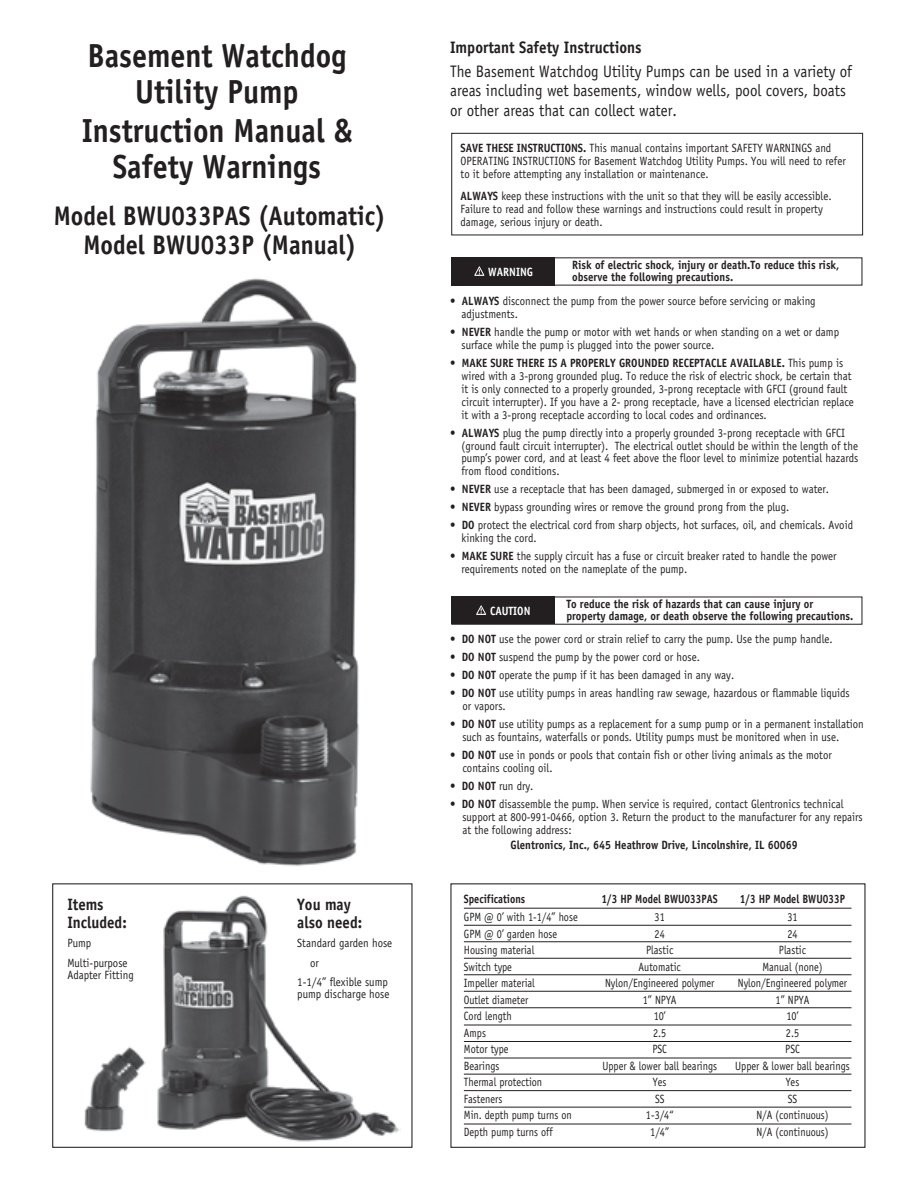
<style>
.page{position:relative;width:918px;height:1188px;background:#fff}
.page>*{position:absolute;margin:0;border:0;box-sizing:border-box;transform-origin:0 0}
.t1{font:700 33.45px/36px "Officina Sans";color:#231f20;text-align:center;scale:.9 1}
.t2{font:700 27px/29.1px "Officina Sans";color:#231f20;text-align:center;scale:.9 1}
.t3{font:16.65px/19.5px "Officina Sans";color:#231f20;scale:.9 1}
.t4{font:700 16.65px "Officina Sans";color:#231f20;scale:.9 1}
.t5{font:700 16.5px/17.9px "Officina Sans";color:#231f20;scale:.9 1}
.t6{font:12px/12.9px "Officina Sans";color:#231f20;scale:.9 1}
.t7{font:12px/16.5px "Officina Sans";color:#231f20;text-align:center;scale:.85 1}
.t8{font:700 12px/12px "Officina Sans";color:#231f20;scale:.9 1}
.t9{font:700 12px "Officina Sans";color:#231f20;scale:.85 1}
.t10{font:700 12px "Officina Sans";color:#fff;scale:.9 1}
.s1{font-weight:700}
</style>
<div class="page">
<img style="left:84px;top:895px;width:317px;height:247px">
<div style="left:52px;top:883px;width:361px;height:265px;border:1px solid #231f20"></div>
<div style="left:452px;top:597px;width:103px;height:27px;background:#231f20"></div>
<div style="left:451px;top:597px;width:411px;height:28px;border:1px solid #231f20"></div>
<div style="left:452px;top:257px;width:103px;height:28px;background:#231f20"></div>
<div style="left:452px;top:257px;width:410px;height:28px;border:1px solid #231f20"></div>
<div style="left:451px;top:133px;width:412px;height:102px;border:1px solid #231f20"></div>
<svg style="left:476px;top:605px;width:10px;height:10px"></svg>
<svg style="left:474px;top:266px;width:10px;height:10px"></svg>
<div style="left:450px;top:883px;width:416px;height:265px;border:1px solid #231f20"></div>
<hr style="left:464px;top:908px;width:388px;height:1px;background:#231f20">
<hr style="left:464px;top:925px;width:388px;height:1px;background:#231f20">
<hr style="left:464px;top:941px;width:388px;height:1px;background:#231f20">
<hr style="left:464px;top:958px;width:388px;height:1px;background:#231f20">
<hr style="left:464px;top:974px;width:388px;height:1px;background:#231f20">
<hr style="left:464px;top:991px;width:388px;height:1px;background:#231f20">
<hr style="left:464px;top:1007px;width:388px;height:1px;background:#231f20">
<hr style="left:464px;top:1041px;width:388px;height:1px;background:#231f20">
<hr style="left:464px;top:1025px;width:388px;height:1px;background:#231f20">
<hr style="left:464px;top:1074px;width:388px;height:1px;background:#231f20">
<hr style="left:464px;top:1058px;width:388px;height:1px;background:#231f20">
<hr style="left:464px;top:1090px;width:388px;height:1px;background:#231f20">
<hr style="left:464px;top:1107px;width:388px;height:1px;background:#231f20">
<hr style="left:464px;top:1124px;width:388px;height:1px;background:#231f20">
<img style="left:90px;top:278px;width:269px;height:588px">
<h1 class="t1" style="left:88px;top:37px;width:289px">Basement Watchdog<br>Utility Pump</h1>
<h1 class="t1" style="left:82px;top:113px;width:302px">Instruction Manual &amp;<br>Safety Warnings</h1>
<h2 class="t2" style="left:54px;top:201px;width:371px">Model BWU033PAS (Automatic)<br>Model BWU033P (Manual)</h2>
<h3 class="t4" style="left:450px;top:37px;width:214px">Important Safety Instructions</h3>
<h3 class="t3" style="left:450px;top:61px;width:448px">The Basement Watchdog Utility Pumps can be used in a variety of areas including wet basements, window wells, pool covers, boats or other areas that can collect water.</h3>
<p class="t6" style="left:461px;top:142px;width:430px"><span class="s1">SAVE THESE INSTRUCTIONS.</span> This manual contains important SAFETY WARNINGS and<br>OPERATING INSTRUCTIONS for Basement Watchdog Utility Pumps. You will need to refer to it before attempting any installation or maintenance.</p>
<p class="t6" style="left:461px;top:189px;width:414px"><span class="s1">ALWAYS</span> keep these instructions with the unit so that they will be easily accessible.<br>Failure to read and follow these warnings and instructions could result in property damage, serious injury or death.</p>
<p class="t10" style="left:488px;top:264px;width:51px">WARNING</p>
<p class="t8" style="left:572px;top:258px;width:298px">Risk of electric shock, injury or death.To reduce this risk, observe the following precautions.</p>
<p class="t6" style="left:462px;top:294px;width:395px;text-indent:-12px">• <span class="s1">ALWAYS</span> disconnect the pump from the power source before servicing or making adjustments.</p>
<p class="t6" style="left:462px;top:325px;width:421px;text-indent:-12px">• <span class="s1">NEVER</span> handle the pump or motor with wet hands or when standing on a wet or damp surface while the pump is plugged into the power source.</p>
<p class="t6" style="left:462px;top:356px;width:438px;text-indent:-12px">• <span class="s1">MAKE SURE THERE IS A PROPERLY GROUNDED RECEPTACLE AVAILABLE.</span> This pump is wired with a 3-prong grounded plug. To reduce the risk of electric shock, be certain that it is only connected to a properly grounded, 3-prong receptacle with GFCI (ground fault circuit interrupter). If you have a 2- prong receptacle, have a licensed electrician replace it with a 3-prong receptacle according to local codes and ordinances.</p>
<p class="t6" style="left:462px;top:426px;width:442px;text-indent:-12px">• <span class="s1">ALWAYS</span> plug the pump directly into a properly grounded 3-prong receptacle with GFCI (ground fault circuit interrupter). The electrical outlet should be within the length of the pump’s power cord, and at least 4 feet above the floor level to minimize potential hazards from flood conditions.</p>
<p class="t6" style="left:450px;top:483px;width:423px">• <span class="s1">NEVER</span> use a receptacle that has been damaged, submerged in or exposed to water.</p>
<p class="t6" style="left:450px;top:501px;width:378px">• <span class="s1">NEVER</span> bypass grounding wires or remove the ground prong from the plug.</p>
<p class="t6" style="left:462px;top:519px;width:436px;text-indent:-12px">• <span class="s1">DO</span> protect the electrical cord from sharp objects, hot surfaces, oil, and chemicals. Avoid kinking the cord.</p>
<p class="t6" style="left:462px;top:550px;width:418px;text-indent:-12px">• <span class="s1">MAKE SURE</span> the supply circuit has a fuse or circuit breaker rated to handle the power requirements noted on the nameplate of the pump.</p>
<p class="t10" style="left:490px;top:603px;width:46px">CAUTION</p>
<p class="t8" style="left:566px;top:598px;width:320px">To reduce the risk of hazards that can cause injury or property damage, or death observe the following precautions.</p>
<p class="t6" style="left:450px;top:633px;width:427px">• <span class="s1">DO NOT</span> use the power cord or strain relief to carry the pump. Use the pump handle.</p>
<p class="t6" style="left:450px;top:651px;width:279px">• <span class="s1">DO NOT</span> suspend the pump by the power cord or hose.</p>
<p class="t6" style="left:450px;top:669px;width:317px">• <span class="s1">DO NOT</span> operate the pump if it has been damaged in any way.</p>
<p class="t6" style="left:462px;top:687px;width:432px;text-indent:-12px">• <span class="s1">DO NOT</span> use utility pumps in areas handling raw sewage, hazardous or flammable liquids or vapors.</p>
<p class="t6" style="left:462px;top:718px;width:448px;text-indent:-12px">• <span class="s1">DO NOT</span> use utility pumps as a replacement for a sump pump or in a permanent installation such as fountains, waterfalls or ponds. Utility pumps must be monitored when in use.</p>
<p class="t6" style="left:462px;top:749px;width:412px;text-indent:-12px">• <span class="s1">DO NOT</span> use in ponds or pools that contain fish or other living animals as the motor contains cooling oil.</p>
<p class="t6" style="left:450px;top:780px;width:94px">• <span class="s1">DO NOT</span> run dry.</p>
<p class="t6" style="left:462px;top:798px;width:446px;text-indent:-12px">• <span class="s1">DO NOT</span> disassemble the pump. When service is required, contact Glentronics technical support at 800-991-0466, option 3. Return the product to the manufacturer for any repairs at the following address:</p>
<p class="t8" style="left:510px;top:839px;width:321px">Glentronics, Inc., 645 Heathrow Drive, Lincolnshire, IL 60069</p>
<h3 class="t5" style="left:67px;top:895px;width:68px">Items<br>Included:</h3>
<p class="t6" style="left:67px;top:933px;width:68px;line-height:19.5px">Pump<br>Multi-purpose</p>
<p class="t6" style="left:67px;top:968px;width:75px">Adapter Fitting</p>
<h3 class="t5" style="left:297px;top:895px;width:74px">You may also need:</h3>
<p class="t6" style="left:297px;top:937px;width:107px">Standard garden hose</p>
<p class="t6" style="left:310px;top:956px;width:11px">or</p>
<p class="t6" style="left:297px;top:976px;width:102px">1-1/4” flexible sump</p>
<p class="t6" style="left:297px;top:988px;width:104px">pump discharge hose</p>
<p class="t9" style="left:464px;top:892px;width:74px">Specifications</p>
<p class="t9" style="left:602px;top:892px;width:138px">1/3 HP Model BWU033PAS</p>
<p class="t7" style="left:464px;top:909px;width:135px;text-align:left">GPM @ 0’ with 1-1/4” hose<br>GPM @ 0’ garden hose<br>Housing material<br>Switch type<br>Impeller material<br>Outlet diameter<br>Cord length<br>Amps<br>Motor type<br>Bearings<br>Thermal protection<br>Fasteners<br>Min. depth pump turns on<br>Depth pump turns off</p>
<p class="t7" style="left:602px;top:909px;width:136px">31<br>24<br>Plastic<br>Automatic<br>Nylon/Engineered polymer<br>1” NPYA<br>10’<br>2.5<br>PSC<br>Upper &amp; lower ball bearings<br>Yes<br>SS<br>1-3/4“<br>1/4”</p>
<p class="t9" style="left:740px;top:892px;width:125px">1/3 HP Model BWU033P</p>
<p class="t7" style="left:735px;top:909px;width:136px">31<br>24<br>Plastic<br>Manual (none)<br>Nylon/Engineered polymer<br>1” NPYA<br>10’<br>2.5<br>PSC<br>Upper &amp; lower ball bearings<br>Yes<br>SS<br>N/A (continuous)<br>N/A (continuous)</p>
</div>
